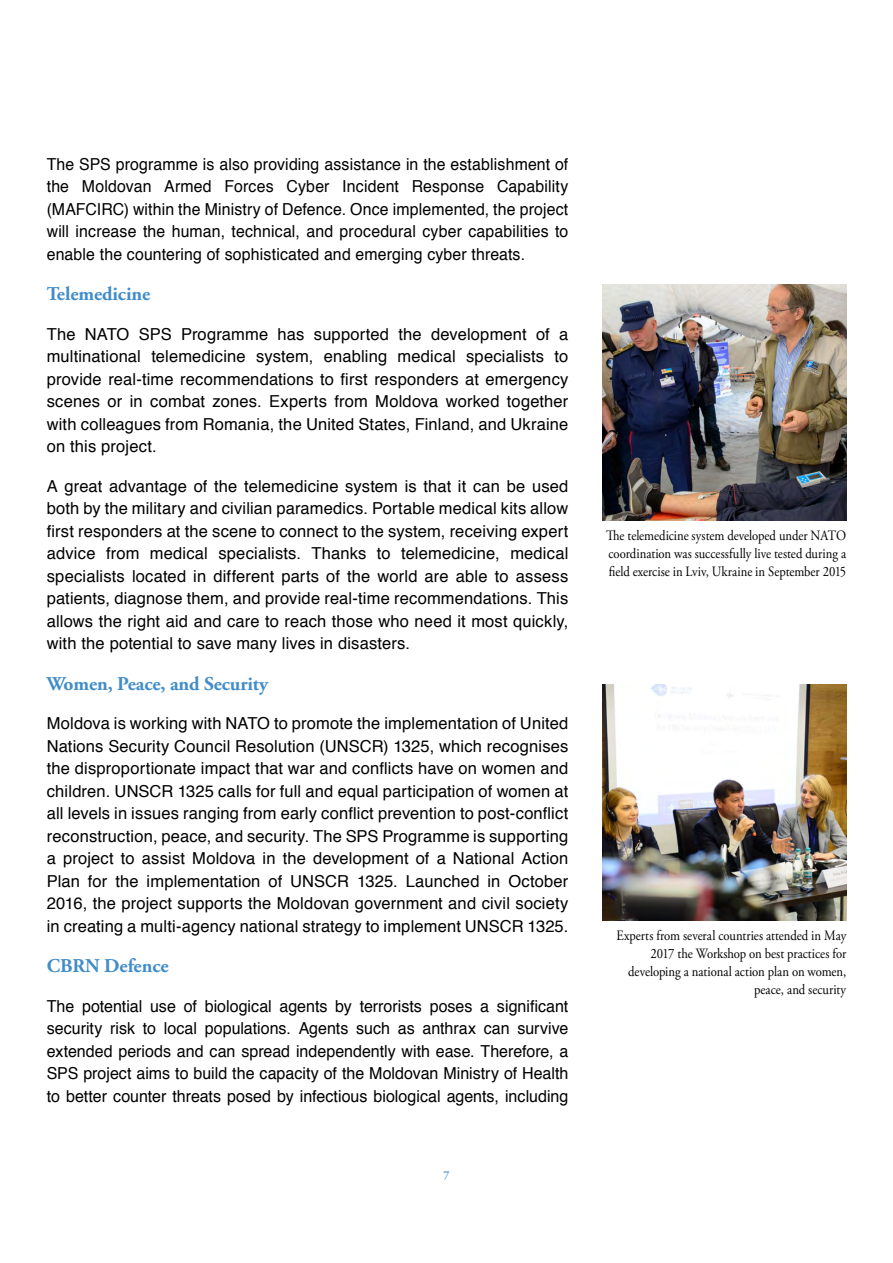
<style>
.page{position:relative;width:893px;height:1263px;background:#fff}
.page>*{position:absolute;margin:0;border:0;box-sizing:border-box;transform-origin:0 0}
.t1{font:700 19.5px "Adobe Garamond Pro";letter-spacing:-.005em;color:#418dc9}
.t2{font:16.5px/22.5px "Helvetica";letter-spacing:.01em;color:#000;text-align:justify}
.t3{font:16.5px/22.5px "Helvetica";letter-spacing:.01em;color:#000;text-align:justify;scale:.96 1}
.t4{font:14.25px/18px "Adobe Garamond Pro";color:#000;text-align:right;scale:.89 1}
.t5{font:600 12px "Adobe Garamond Pro";color:#418dc9}
</style>
<div class="page">
<img style="left:602px;top:685px;width:244px;height:236px">
<img style="left:602px;top:285px;width:244px;height:236px">
<p class="t3" style="left:47px;top:153px;width:545px">The SPS programme is also providing assistance in the establishment of the Moldovan Armed Forces Cyber Incident Response Capability (MAFCIRC) within the Ministry of Defence. Once implemented, the project will increase the human, technical, and procedural cyber capabilities to enable the countering of sophisticated and emerging cyber threats.</p>
<p class="t1" style="left:47px;top:283px;width:105px">Telemedicine</p>
<p class="t2" style="left:47px;top:323px;width:523px">The NATO SPS Programme has supported the development of a multinational telemedicine system, enabling medical specialists to provide real-time recommendations to first responders at emergency scenes or in combat zones. Experts from Moldova worked together with colleagues from Romania, the United States, Finland, and Ukraine on this project.</p>
<p class="t2" style="left:47px;top:475px;width:523px">A great advantage of the telemedicine system is that it can be used both by the military and civilian paramedics. Portable medical kits allow first responders at the scene to connect to the system, receiving expert advice from medical specialists. Thanks to telemedicine, medical specialists located in different parts of the world are able to assess patients, diagnose them, and provide real-time recommendations. This allows the right aid and care to reach those who need it most quickly, with the potential to save many lives in disasters.</p>
<p class="t1" style="left:47px;top:672px;width:223px">Women, Peace, and Security</p>
<p class="t2" style="left:47px;top:712px;width:523px">Moldova is working with NATO to promote the implementation of United Nations Security Council Resolution (UNSCR) 1325, which recognises the disproportionate impact that war and conflicts have on women and children. UNSCR 1325 calls for full and equal participation of women at all levels in issues ranging from early conflict prevention to post-conflict reconstruction, peace, and security. The SPS Programme is supporting a project to assist Moldova in the development of a National Action Plan for the implementation of UNSCR 1325. Launched in October 2016, the project supports the Moldovan government and civil society in creating a multi-agency national strategy to implement UNSCR 1325.</p>
<p class="t1" style="left:47px;top:954px;width:123px">CBRN Defence</p>
<p class="t2" style="left:47px;top:995px;width:523px">The potential use of biological agents by terrorists poses a significant security risk to local populations. Agents such as anthrax can survive extended periods and can spread independently with ease. Therefore, a SPS project aims to build the capacity of the Moldovan Ministry of Health to better counter threats posed by infectious biological agents, including</p>
<p class="t5" style="left:443px;top:1168px;width:8px">7</p>
<p class="t4" style="left:606px;top:527px;width:271px;text-align:justify">The telemedicine system developed under NATO coordination was successfully live tested during a field exercise in Lviv, Ukraine in September 2015</p>
<p class="t4" style="left:616px;top:926px;width:260px">Experts from several countries attended in May 2017 the Workshop on best practices for developing a national action plan on women, peace, and security</p>
</div>
